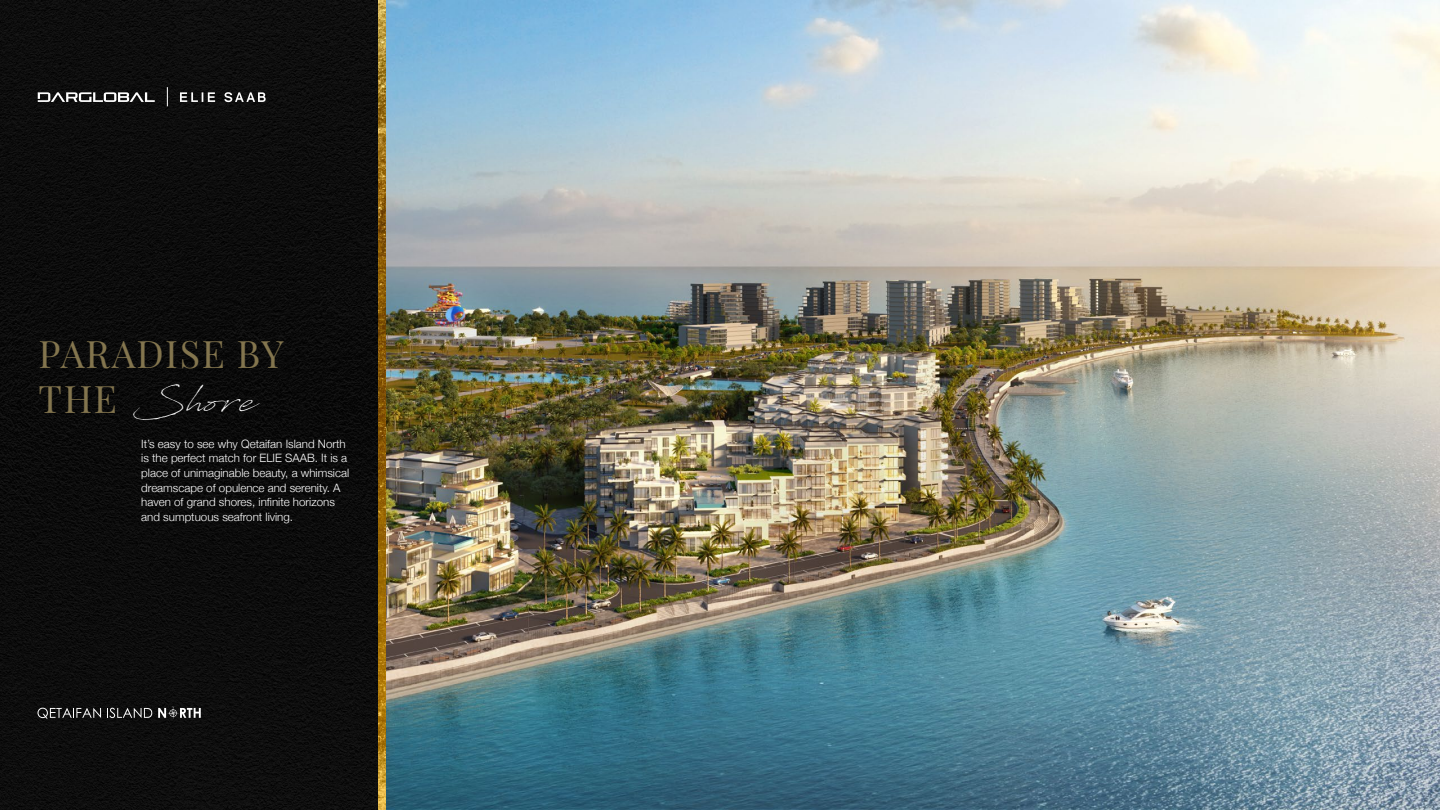
<style>
.page{position:relative;width:1440px;height:810px;background:#fff}
.page>*{position:absolute;margin:0;border:0;box-sizing:border-box;transform-origin:0 0}
.t1{font:42px "Antro Vectra";letter-spacing:.02em;color:#fff}
.t2{font:37.8px "Playfair Display";letter-spacing:.03em;color:#83754e}
.t3{font:300 11.55px/14.7px "Helvetica Neue";color:#fff}
.s1{font-family:"Playfair Display";font-size:37.8px;color:#83754e}
</style>
<div class="page">
<img style="left:0;top:0;width:1440px;height:810px">
<img style="left:379px;top:0;width:7px;height:810px">
<svg style="left:38px;top:708px;width:63px;height:11px"></svg>
<svg style="left:107px;top:708px;width:45px;height:10px"></svg>
<svg style="left:158px;top:706px;width:43px;height:13px"></svg>
<svg style="left:167px;top:87px;width:1px;height:19px"></svg>
<svg style="left:38px;top:92px;width:117px;height:10px"></svg>
<svg style="left:180px;top:92px;width:35px;height:10px"></svg>
<svg style="left:224px;top:92px;width:42px;height:10px"></svg>
<h2 class="t2" style="left:39px;top:324px;width:247px">PARADISE BY</h2>
<h1 class="t1" style="left:39px;top:371px;width:218px"><span class="s1">THE</span> Shore</h1>
<p class="t3" style="left:141px;top:435px;width:209px">It’s easy to see why Qetaifan Island North is the perfect match for ELIE SAAB. It is a place of unimaginable beauty, a whimsical dreamscape of opulence and serenity. A haven of grand shores, infinite horizons and sumptuous seafront living.</p>
</div>
